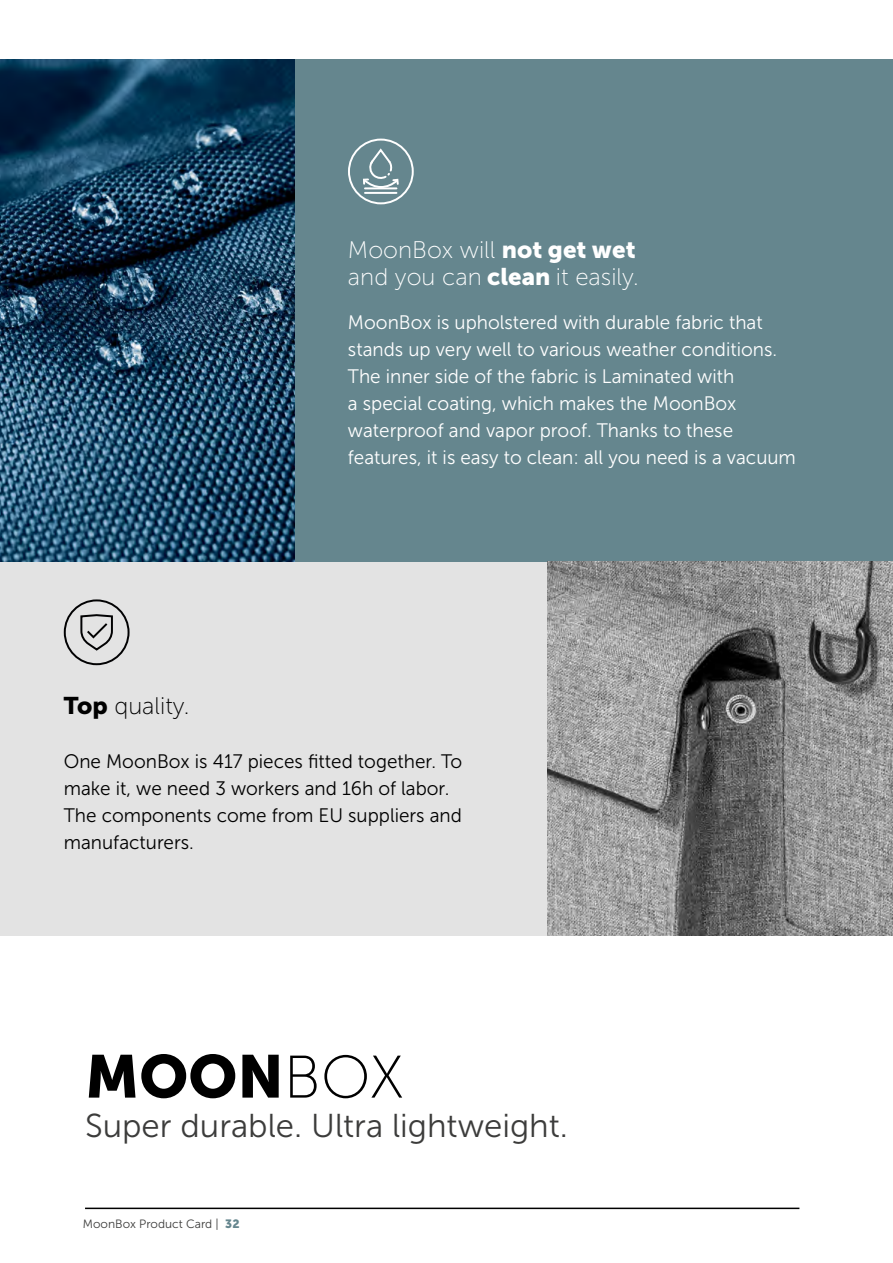
<style>
.page{position:relative;width:893px;height:1263px;background:#fff}
.page>*{position:absolute;margin:0;border:0;box-sizing:border-box;transform-origin:0 0}
.t1{font:60px "Museo Sans 900";color:#000}
.t2{font:33px "Museo Sans 300";color:#3c3c3b}
.t3{font:24px/27px "Museo Sans 100";color:#fff}
.t4{font:24px "Museo Sans 100";color:#000}
.t5{font:19.5px/27px "Museo Sans 300";color:#fff}
.t6{font:19.5px/27px "Museo Sans 300";color:#000}
.t7{font:12px "Museo Sans 300";color:#3c3c3b}
.s1{font-family:"Museo Sans 900"}
.s2{font-family:"Museo Sans 100"}
.s3{font-family:"Museo Sans 900";color:#65868e}
</style>
<div class="page">
<hr style="left:85px;top:1207px;width:714px;height:2px;background:#000">
<div style="left:0;top:561px;width:893px;height:375px;background:#e3e3e3"></div>
<div style="left:0;top:60px;width:893px;height:501px;background:#65868e"></div>
<img style="left:0;top:60px;width:295px;height:501px">
<img style="left:547px;top:561px;width:346px;height:375px">
<div style="left:348px;top:139px;width:66px;height:65px;border:2px solid #fff;border-radius:50%"></div>
<svg style="left:362px;top:147px;width:38px;height:47px"></svg>
<svg style="left:63px;top:599px;width:67px;height:67px"></svg>
<p class="t3" style="left:348px;top:237px;width:292px">MoonBox will <span class="s1">not get wet </span>and you can <span class="s1">clean</span> it easily.</p>
<p class="t5" style="left:348px;top:309px;width:449px">MoonBox is upholstered with durable fabric that stands up very well to various weather conditions.<br>The inner side of the fabric is Laminated with<br>a special coating, which makes the MoonBox waterproof and vapor proof. Thanks to these features, it is easy to clean: all you need is a vacuum</p>
<p class="t4" style="left:64px;top:693px;width:127px"><span class="s1">Top</span> quality.</p>
<p class="t6" style="left:64px;top:748px;width:400px">One MoonBox is 417 pieces fitted together. To make it, we need 3 workers and 16h of labor.<br>The components come from EU suppliers and manufacturers.</p>
<h1 class="t1" style="left:85px;top:1042px;width:320px">MOON<span class="s2">BOX</span></h1>
<h2 class="t2" style="left:85px;top:1107px;width:484px">Super durable. Ultra lightweight.</h2>
<p class="t7" style="left:83px;top:1218px;width:158px">MoonBox Product Card | <span class="s3">32</span></p>
</div>
